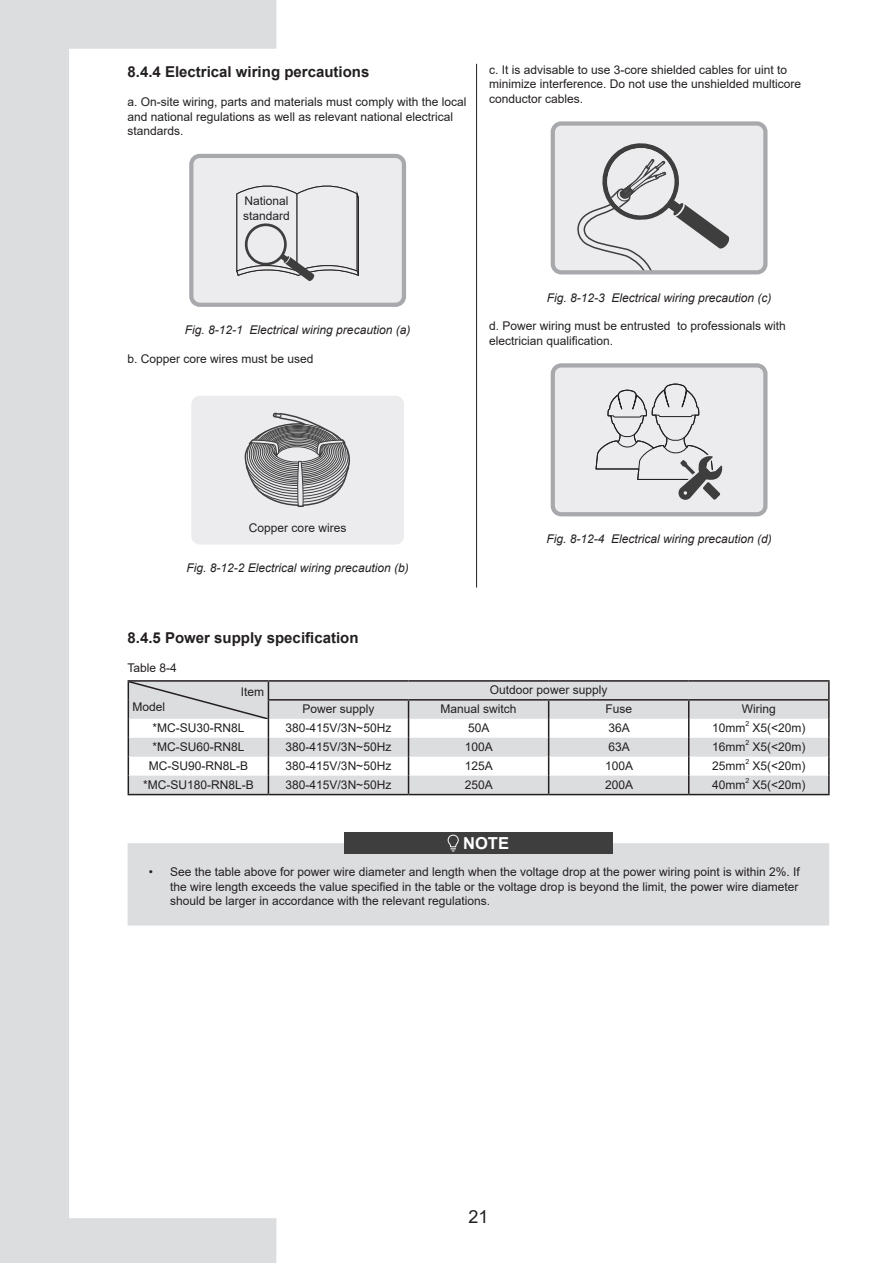
<style>
.page{position:relative;width:893px;height:1263px;background:#fff}
.page>*{position:absolute;margin:0;border:0;box-sizing:border-box;transform-origin:0 0}
.t1{font:18px "Arial";color:#231f20}
.t2{font:700 16.5px "Arial";color:#fff}
.目录3_10{font:700 15px "Arial";color:#231f20}
.段落样式1{font:12px/14.4px "Arial";color:#231f20}
.段落样式1-2{font:italic 12px "Arial";color:#231f20}
.t3{font:7.05px "Arial";color:#231f20}
</style>
<div class="page">
<svg style="left:0;top:0;width:276px;height:1263px"></svg>
<hr style="left:476px;top:64px;width:1px;height:523px;background:#231f20">
<div style="left:191px;top:156px;width:213px;height:149px;background:#ececee;border-radius:8px"></div>
<div style="left:189px;top:154px;width:217px;height:153px;border:4px solid #a8a9ad;border-radius:8px"></div>
<svg style="left:189px;top:154px;width:170px;height:153px"></svg>
<div style="left:191px;top:396px;width:213px;height:148px;background:#ececee;border-radius:8px"></div>
<svg style="left:191px;top:396px;width:160px;height:148px"></svg>
<div style="left:553px;top:124px;width:212px;height:148px;background:#ececee;border-radius:8px"></div>
<svg style="left:577px;top:143px;width:153px;height:126px"></svg>
<div style="left:551px;top:121px;width:216px;height:153px;border:4px solid #a8a9ad;border-radius:8px"></div>
<div style="left:553px;top:365px;width:212px;height:149px;background:#ececee;border-radius:8px"></div>
<svg style="left:595px;top:383px;width:128px;height:117px"></svg>
<div style="left:551px;top:363px;width:216px;height:153px;border:4px solid #a8a9ad;border-radius:8px"></div>
<svg style="left:269px;top:682px;width:559px;height:112px;fill:#dcdddf"></svg>
<hr style="left:268px;top:699px;width:141px;height:2px;background:#231f20">
<hr style="left:409px;top:699px;width:140px;height:2px;background:#231f20">
<hr style="left:549px;top:699px;width:140px;height:2px;background:#231f20">
<hr style="left:689px;top:699px;width:141px;height:2px;background:#231f20">
<svg style="left:408px;top:701px;width:1px;height:93px"></svg>
<svg style="left:548px;top:701px;width:1px;height:93px"></svg>
<svg style="left:688px;top:701px;width:1px;height:93px"></svg>
<hr style="left:128px;top:680px;width:140px;height:2px;background:#231f20">
<hr style="left:268px;top:680px;width:141px;height:2px;background:#231f20">
<hr style="left:409px;top:680px;width:140px;height:2px;background:#231f20">
<hr style="left:549px;top:680px;width:140px;height:2px;background:#231f20">
<hr style="left:689px;top:680px;width:141px;height:2px;background:#231f20">
<svg style="left:828px;top:682px;width:2px;height:112px"></svg>
<hr style="left:128px;top:794px;width:140px;height:1px;background:#231f20">
<hr style="left:268px;top:794px;width:141px;height:1px;background:#231f20">
<hr style="left:409px;top:794px;width:140px;height:1px;background:#231f20">
<hr style="left:549px;top:794px;width:140px;height:1px;background:#231f20">
<hr style="left:689px;top:794px;width:141px;height:1px;background:#231f20">
<svg style="left:128px;top:682px;width:141px;height:112px"></svg>
<div style="left:128px;top:843px;width:701px;height:82px;background:#dcdddf"></div>
<div style="left:344px;top:832px;width:268px;height:22px;background:#3e3e3f"></div>
<svg style="left:447px;top:834px;width:12px;height:17px"></svg>
<p class="目录3_10" style="left:128px;top:61px;width:243px">8.4.4 Electrical wiring percautions</p>
<p class="段落样式1" style="left:128px;top:95px;width:340px">a. On-site wiring, parts and materials must comply with the local and national regulations as well as relevant national electrical standards.</p>
<p class="段落样式1" style="left:489px;top:63px;width:314px">c. It is advisable to use 3-core shielded cables for uint to minimize interference. Do not use the unshielded multicore conductor cables.</p>
<p class="段落样式1" style="left:243px;top:194px;width:48px">National standard</p>
<p class="段落样式1-2" style="left:185px;top:322px;width:227px">Fig. 8-12-1 Electrical wiring precaution (a)</p>
<p class="段落样式1" style="left:128px;top:351px;width:188px">b. Copper core wires must be used</p>
<p class="段落样式1-2" style="left:547px;top:290px;width:226px">Fig. 8-12-3 Electrical wiring precaution (c)</p>
<p class="段落样式1" style="left:489px;top:319px;width:298px">d. Power wiring must be entrusted to professionals with electrician qualification.</p>
<p class="段落样式1" style="left:249px;top:520px;width:99px">Copper core wires</p>
<p class="段落样式1-2" style="left:187px;top:560px;width:224px">Fig. 8-12-2 Electrical wiring precaution (b)</p>
<p class="段落样式1-2" style="left:546px;top:531px;width:227px">Fig. 8-12-4 Electrical wiring precaution (d)</p>
<p class="目录3_10" style="left:128px;top:627px;width:232px">8.4.5 Power supply specification</p>
<p class="段落样式1" style="left:128px;top:661px;width:51px">Table 8-4</p>
<p class="段落样式1" style="left:241px;top:685px;width:25px">Item</p>
<p class="段落样式1" style="left:133px;top:699px;width:34px">Model</p>
<p class="段落样式1" style="left:490px;top:682px;width:119px">Outdoor power supply</p>
<p class="段落样式1" style="left:302px;top:701px;width:74px">Power supply</p>
<p class="段落样式1" style="left:441px;top:701px;width:78px">Manual switch</p>
<p class="段落样式1" style="left:605px;top:701px;width:28px">Fuse</p>
<p class="段落样式1" style="left:742px;top:701px;width:35px">Wiring</p>
<p class="段落样式1" style="left:153px;top:720px;width:94px">*MC-SU30-RN8L</p>
<p class="段落样式1" style="left:286px;top:720px;width:107px">380-415V/3N~50Hz</p>
<p class="段落样式1" style="left:468px;top:720px;width:23px">50A</p>
<p class="段落样式1" style="left:608px;top:720px;width:23px">36A</p>
<p class="段落样式1" style="left:712px;top:720px;width:35px">10mm</p>
<p class="t3" style="left:745px;top:719px;width:5px">2</p>
<p class="段落样式1" style="left:753px;top:720px;width:55px">X5(&lt;20m)</p>
<p class="段落样式1" style="left:153px;top:739px;width:94px">*MC-SU60-RN8L</p>
<p class="段落样式1" style="left:286px;top:739px;width:107px">380-415V/3N~50Hz</p>
<p class="段落样式1" style="left:465px;top:739px;width:30px">100A</p>
<p class="段落样式1" style="left:608px;top:739px;width:23px">63A</p>
<p class="段落样式1" style="left:712px;top:739px;width:35px">16mm</p>
<p class="t3" style="left:745px;top:738px;width:5px">2</p>
<p class="段落样式1" style="left:753px;top:739px;width:55px">X5(&lt;20m)</p>
<p class="段落样式1" style="left:149px;top:758px;width:101px">MC-SU90-RN8L-B</p>
<p class="段落样式1" style="left:286px;top:758px;width:107px">380-415V/3N~50Hz</p>
<p class="段落样式1" style="left:465px;top:758px;width:30px">125A</p>
<p class="段落样式1" style="left:605px;top:758px;width:30px">100A</p>
<p class="段落样式1" style="left:712px;top:758px;width:35px">25mm</p>
<p class="t3" style="left:745px;top:756px;width:5px">2</p>
<p class="段落样式1" style="left:753px;top:758px;width:55px">X5(&lt;20m)</p>
<p class="段落样式1" style="left:143px;top:777px;width:112px">*MC-SU180-RN8L-B</p>
<p class="段落样式1" style="left:286px;top:777px;width:107px">380-415V/3N~50Hz</p>
<p class="段落样式1" style="left:465px;top:777px;width:30px">250A</p>
<p class="段落样式1" style="left:605px;top:777px;width:30px">200A</p>
<p class="段落样式1" style="left:712px;top:777px;width:35px">40mm</p>
<p class="t3" style="left:745px;top:775px;width:5px">2</p>
<p class="段落样式1" style="left:753px;top:777px;width:55px">X5(&lt;20m)</p>
<p class="t2" style="left:463px;top:832px;width:47px">NOTE</p>
<p class="段落样式1" style="left:170px;top:865px;width:631px;text-align:justify;text-indent:-21px">• See the table above for power wire diameter and length when the voltage drop at the power wiring point is within 2%. If the wire length exceeds the value specified in the table or the voltage drop is beyond the limit, the power wire diameter should be larger in accordance with the relevant regulations.</p>
<h1 class="t1" style="left:468px;top:1204px;width:22px">21</h1>
</div>
